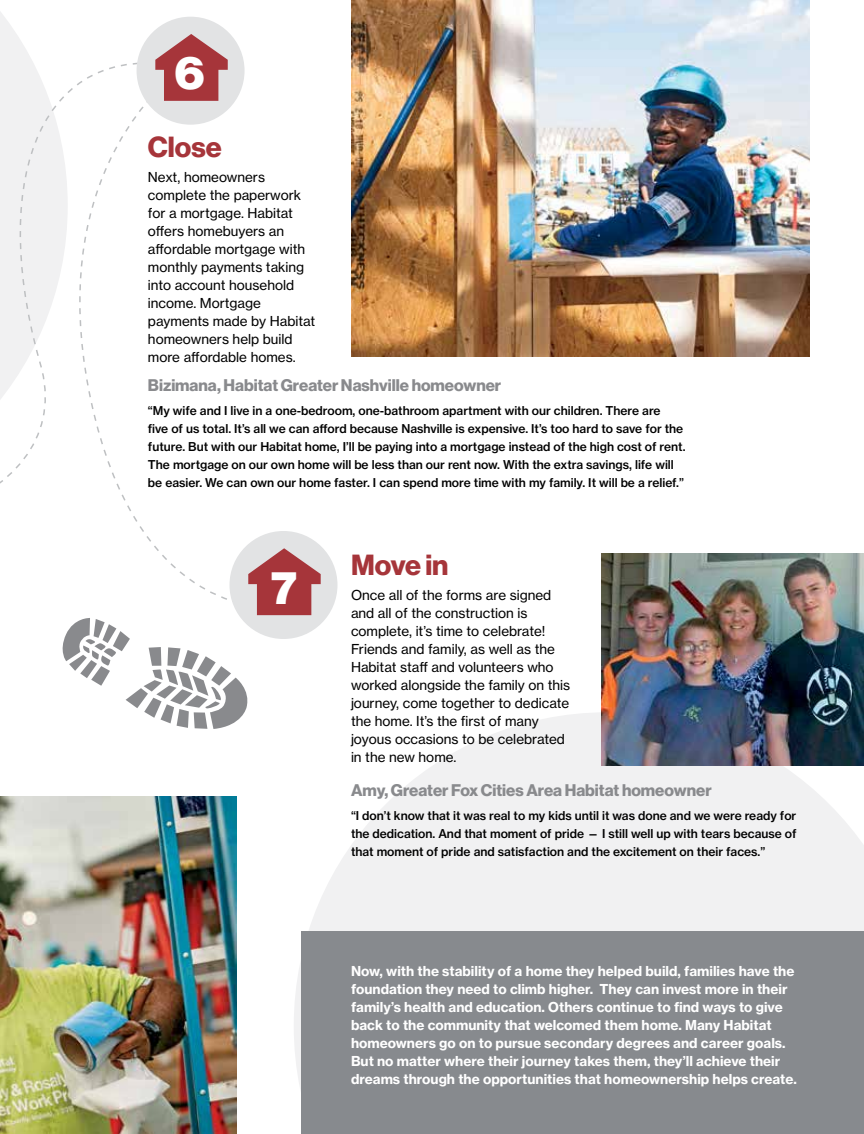
<style>
.page{position:relative;width:864px;height:1134px;background:#fff}
.page>*{position:absolute;margin:0;border:0;box-sizing:border-box;transform-origin:0 0}
.t1{font:46.35px "N Haas Grotesk DS Pro 95 Blk";color:#fff}
.t2{font:28.5px "N Haas Grotesk DS Pro 75 Bd";color:#a6353a}
.t3{font:16.5px "N Haas Grotesk DS Pro 75 Bd";color:#898a8d}
.t4{font:13.5px/18px "N Haas Grotesk TX Pro 55 Rg";color:#000}
.t5{font:13.5px/18px "N Haas Grotesk TX Pro 75 Bd";color:#fff}
.t6{font:12px/18px "N Haas Grotesk TX Pro 65 Md";color:#000}
</style>
<div class="page">
<svg style="left:294px;top:713px;width:570px;height:377px;fill:#f1f1f2"></svg>
<img style="left:601px;top:554px;width:263px;height:212px">
<img style="left:351px;top:0;width:459px;height:356px">
<img style="left:0;top:796px;width:237px;height:338px">
<div style="left:230px;top:531px;width:108px;height:108px;background:#e2e3e4;border-radius:50%"></div>
<svg style="left:0;top:12px;width:321px;height:717px"></svg>
<div style="left:301px;top:932px;width:563px;height:202px;background:#878a8e"></div>
<h1 class="t1" style="left:175px;top:46px;width:31px">6</h1>
<h2 class="t2" style="left:148px;top:130px;width:75px">Close</h2>
<p class="t4" style="left:148px;top:168px;width:169px">Next, homeowners complete the paperwork for a mortgage. Habitat offers homebuyers an affordable mortgage with monthly payments taking into account household income. Mortgage payments made by Habitat homeowners help build more affordable homes.</p>
<h3 class="t3" style="left:148px;top:375px;width:355px">Bizimana, Habitat Greater Nashville homeowner</h3>
<p class="t6" style="left:148px;top:402px;width:539px">“My wife and I live in a one-bedroom, one-bathroom apartment with our children. There are<br>five of us total. It’s all we can afford because Nashville is expensive. It’s too hard to save for the future. But with our Habitat home, I’ll be paying into a mortgage instead of the high cost of rent.<br>The mortgage on our own home will be less than our rent now. With the extra savings, life will be easier. We can own our home faster. I can spend more time with my family. It will be a relief.”</p>
<h1 class="t1" style="left:271px;top:560px;width:27px">7</h1>
<h2 class="t2" style="left:351px;top:549px;width:99px">Move in</h2>
<p class="t4" style="left:351px;top:586px;width:221px">Once all of the forms are signed and all of the construction is complete, it’s time to celebrate!<br>Friends and family, as well as the<br>Habitat staff and volunteers who worked alongside the family on this journey, come together to dedicate the home. It’s the first of many joyous occasions to be celebrated in the new home.</p>
<h3 class="t3" style="left:351px;top:780px;width:362px">Amy, Greater Fox Cities Area Habitat homeowner</h3>
<p class="t6" style="left:351px;top:807px;width:447px;text-align:justify">“I don’t know that it was real to my kids until it was done and we were ready for the dedication. And that moment of pride — I still well up with tears because of that moment of pride and satisfaction and the excitement on their faces.”</p>
<p class="t5" style="left:351px;top:962px;width:448px">Now, with the stability of a home they helped build, families have the foundation they need to climb higher. They can invest more in their family’s health and education. Others continue to find ways to give back to the community that welcomed them home. Many Habitat homeowners go on to pursue secondary degrees and career goals.<br>But no matter where their journey takes them, they’ll achieve their dreams through the opportunities that homeownership helps create.</p>
</div>
